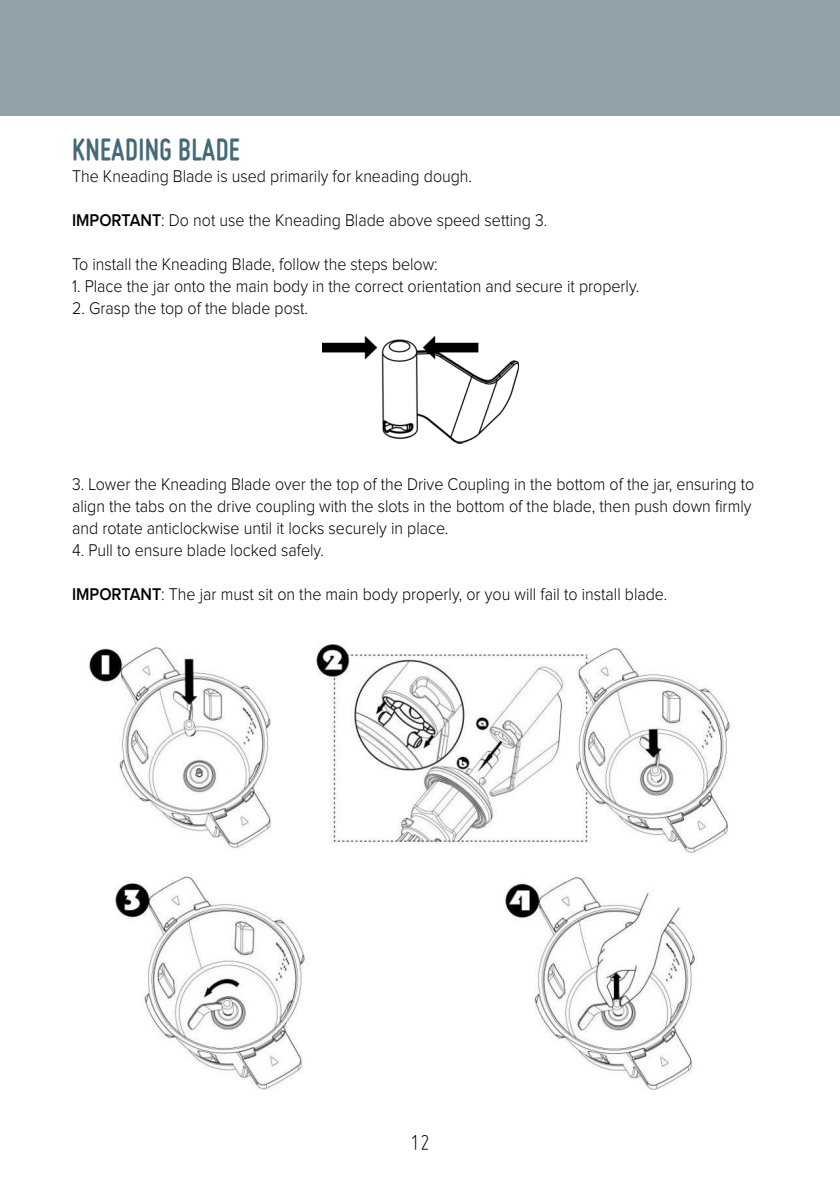
<style>
.page{position:relative;width:840px;height:1191px;background:#fff}
.page>*{position:absolute;margin:0;border:0;box-sizing:border-box;transform-origin:0 0}
.t1{font:700 33px "Miso";letter-spacing:.015em;color:#446a79;scale:.91 1}
.t2{font:300 24px "Miso";color:#000}
.t3{font:300 17.6px/22px "Proxima Nova";color:#000;scale:.91 1}
.s1{font-weight:600}
</style>
<div class="page">
<div style="left:0;top:0;width:839px;height:116px;background:#90a2a8"></div>
<img style="left:322px;top:336px;width:196px;height:107px">
<img style="left:89px;top:644px;width:641px;height:209px">
<img style="left:115px;top:875px;width:582px;height:215px">
<h1 class="t1" style="left:72px;top:131px;width:186px">KNEADING BLADE</h1>
<p class="t3" style="left:72px;top:166px;width:441px">The Kneading Blade is used primarily for kneading dough.</p>
<p class="t3" style="left:72px;top:210px;width:523px"><span class="s1">IMPORTANT</span>: Do not use the Kneading Blade above speed setting 3.</p>
<p class="t3" style="left:72px;top:254px;width:403px">To install the Kneading Blade, follow the steps below:</p>
<p class="t3" style="left:72px;top:276px;width:624px">1. Place the jar onto the main body in the correct orientation and secure it properly.</p>
<p class="t3" style="left:72px;top:298px;width:261px">2. Grasp the top of the blade post.</p>
<p class="t3" style="left:72px;top:474px;width:750px">3. Lower the Kneading Blade over the top of the Drive Coupling in the bottom of the jar, ensuring to align the tabs on the drive coupling with the slots in the bottom of the blade, then push down firmly and rotate anticlockwise until it locks securely in place.</p>
<p class="t3" style="left:72px;top:540px;width:278px">4. Pull to ensure blade locked safely.</p>
<p class="t3" style="left:72px;top:584px;width:655px"><span class="s1">IMPORTANT</span>: The jar must sit on the main body properly, or you will fail to install blade.</p>
<h2 class="t2" style="left:410px;top:1129px;width:21px">12</h2>
</div>
